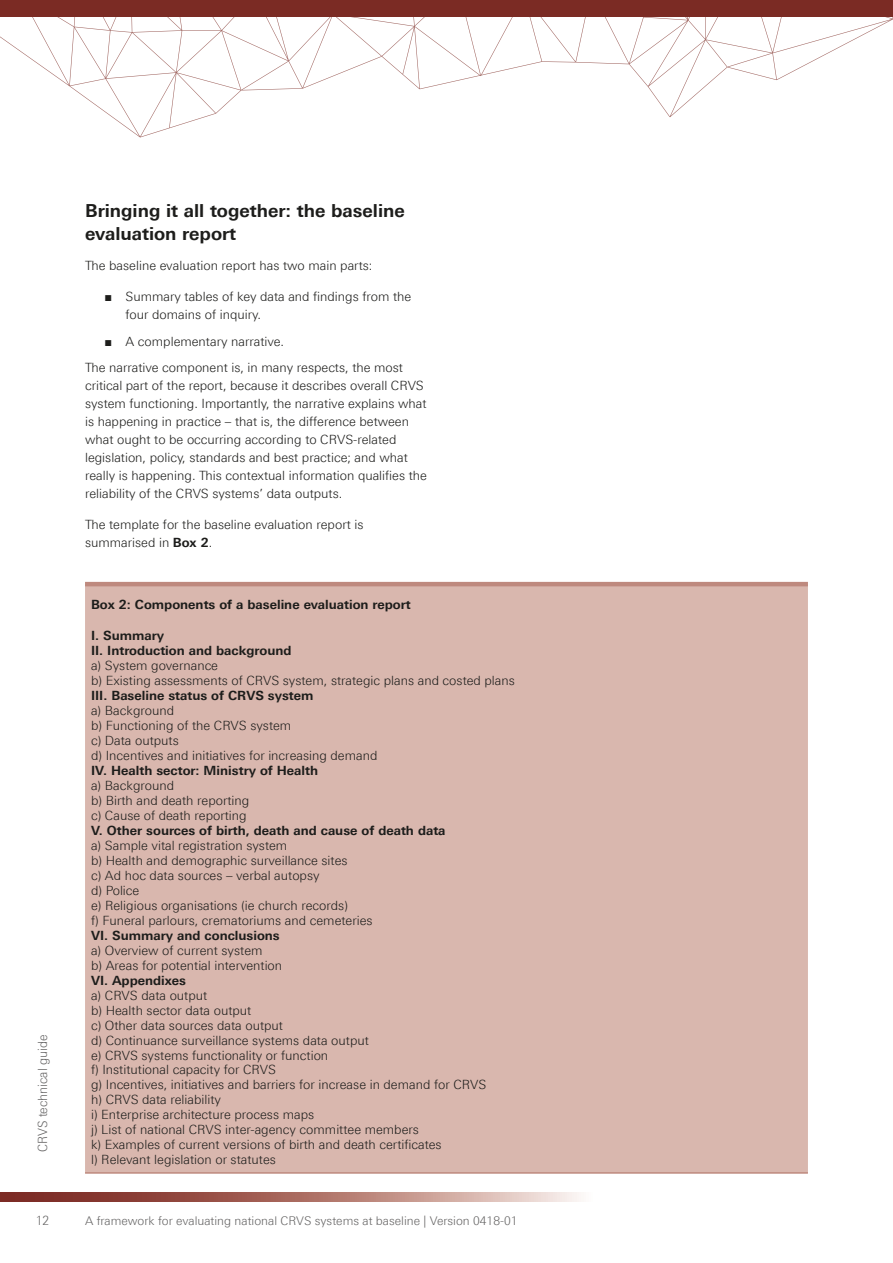
<style>
.page{position:relative;width:893px;height:1263px;background:#fff}
.page>*{position:absolute;margin:0;border:0;box-sizing:border-box;transform-origin:0 0}
.t1{font:700 18px/22.5px "Linotype Univers 630";color:#1d1d1b}
.t2{font:300 12.75px/15px "Linotype Univers 330";color:#1d1d1b}
.t3{font:700 12.75px/15px "Linotype Univers 630";color:#1d1d1b}
.t4{font:300 12.75px "Linotype Univers 330";color:#646363;scale:.95 1}
.t5{font:300 12px "Linotype Univers 330";color:#646363}
.s1{font-family:"Arial";font-weight:400}
.s2{font-family:"Linotype Univers 630";font-weight:700}
</style>
<div class="page">
<svg style="left:0;top:17px;width:893px;height:120px"></svg>
<svg style="left:0;top:1193px;width:579px;height:8px;background:#ae756d"></svg>
<div style="left:0;top:0;width:893px;height:17px;background:#7b2b24"></div>
<div style="left:85px;top:586px;width:723px;height:586px;background:#d9b7ae"></div>
<hr style="left:85px;top:582px;width:723px;height:4px;background:#be897e">
<hr style="left:85px;top:1172px;width:723px;height:2px;background:#be897e">
<p class="t4" style="left:35px;top:1152px;width:125px;rotate:-90deg">CRVS technical guide</p>
<h1 class="t1" style="left:85px;top:199px;width:321px">Bringing it all together: the baseline evaluation report</h1>
<p class="t2" style="left:85px;top:258px;width:289px">The baseline evaluation report has two main parts:</p>
<p class="t2" style="left:126px;top:287px;width:287px;line-height:18px;text-indent:-21px"><span class="s1">■</span> Summary tables of key data and findings from the four domains of inquiry.</p>
<p class="t2" style="left:85px;top:328px;width:320px;line-height:26.5px;text-indent:19px"><span class="s1">■</span> A complementary narrative.<br>The narrative component is, in many respects, the most</p>
<p class="t2" style="left:85px;top:376px;width:343px;line-height:18px">critical part of the report, because it describes overall CRVS system functioning. Importantly, the narrative explains what is happening in practice – that is, the difference between what ought to be occurring according to CRVS-related legislation, policy, standards and best practice; and what really is happening. This contextual information qualifies the reliability of the CRVS systems’ data outputs.</p>
<p class="t2" style="left:85px;top:515px;width:280px;line-height:18px">The template for the baseline evaluation report is summarised in <span class="s2">Box 2</span>.</p>
<p class="t3" style="left:91px;top:597px;width:321px">Box 2: Components of a baseline evaluation report</p>
<p class="t3" style="left:91px;top:627px;width:202px">I. Summary<br>II. Introduction and background</p>
<p class="t2" style="left:91px;top:657px;width:425px">a) System governance<br>b) Existing assessments of CRVS system, strategic plans and costed plans</p>
<p class="t3" style="left:91px;top:687px;width:224px">III. Baseline status of CRVS system</p>
<p class="t2" style="left:91px;top:702px;width:288px">a) Background<br>b) Functioning of the CRVS system<br>c) Data outputs<br>d) Incentives and initiatives for increasing demand</p>
<p class="t3" style="left:91px;top:762px;width:229px">IV. Health sector: Ministry of Health</p>
<p class="t2" style="left:91px;top:777px;width:160px">a) Background<br>b) Birth and death reporting c) Cause of death reporting</p>
<p class="t3" style="left:91px;top:822px;width:356px">V. Other sources of birth, death and cause of death data</p>
<p class="t2" style="left:91px;top:837px;width:283px">a) Sample vital registration system<br>b) Health and demographic surveillance sites<br>c) Ad hoc data sources – verbal autopsy<br>d) Police<br>e) Religious organisations (ie church records)<br>f) Funeral parlours, crematoriums and cemeteries</p>
<p class="t3" style="left:91px;top:927px;width:190px">VI. Summary and conclusions</p>
<p class="t2" style="left:91px;top:942px;width:193px">a) Overview of current system<br>b) Areas for potential intervention</p>
<p class="t3" style="left:91px;top:972px;width:97px">VI. Appendixes</p>
<p class="t2" style="left:91px;top:987px;width:397px">a) CRVS data output<br>b) Health sector data output<br>c) Other data sources data output<br>d) Continuance surveillance systems data output<br>e) CRVS systems functionality or function<br>f) Institutional capacity for CRVS<br>g) Incentives, initiatives and barriers for increase in demand for CRVS h) CRVS data reliability<br>i) Enterprise architecture process maps<br>j) List of national CRVS inter-agency committee members<br>k) Examples of current versions of birth and death certificates<br>l) Relevant legislation or statutes</p>
<p class="t4" style="left:36px;top:1213px;width:16px">12</p>
<p class="t5" style="left:85px;top:1213px;width:434px">A framework for evaluating national CRVS systems at baseline | Version 0418-01</p>
</div>
